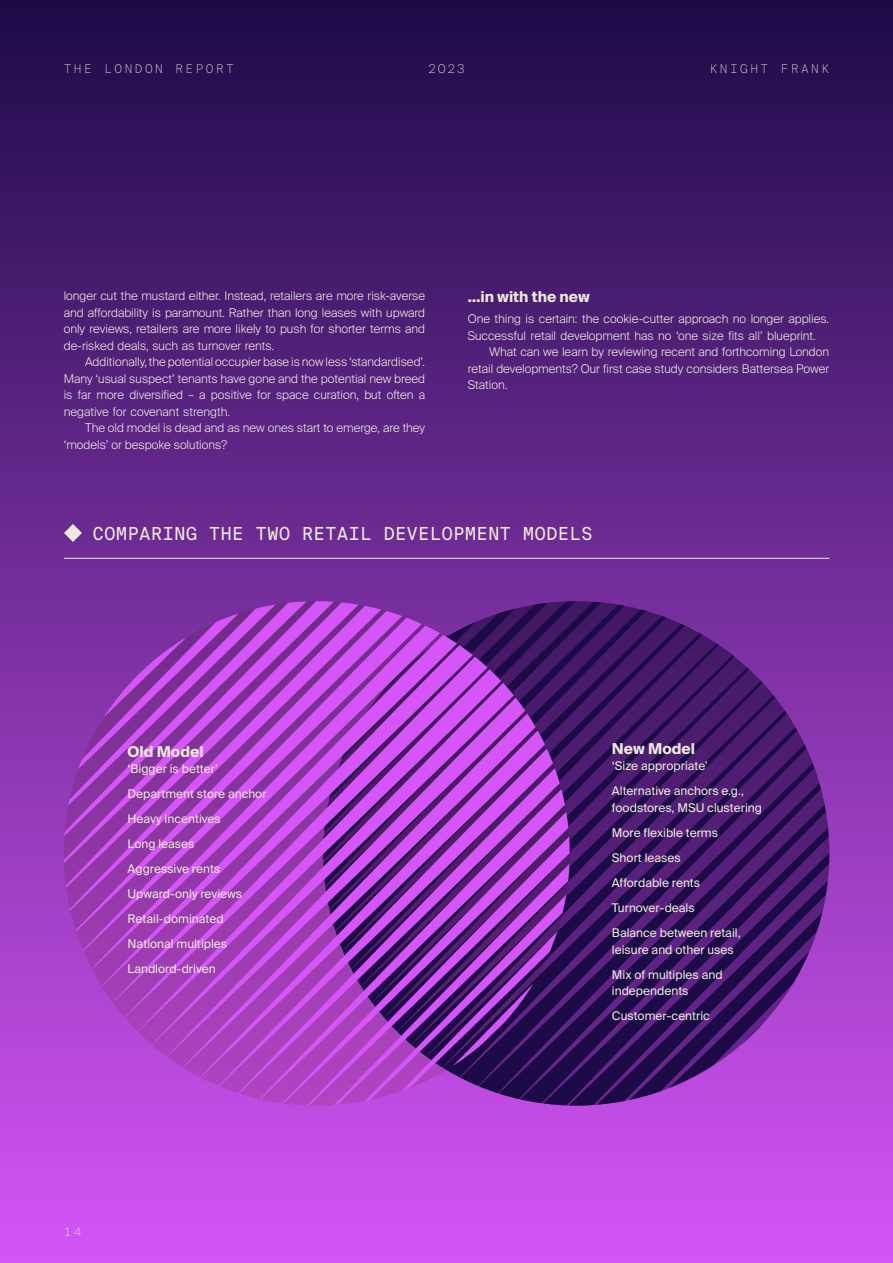
<style>
.page{position:relative;width:893px;height:1263px;background:#fff}
.page>*{position:absolute;margin:0;border:0;box-sizing:border-box;transform-origin:0 0}
.t1{font:18px "Suisse Intl Mono";color:#edeadc}
.Body_copy_cream{font:700 15px "Suisse Intl";color:#edeadc}
.Sub_head{font:700 15px "Suisse Intl";color:#edeadc}
.Body_copy{font:300 12px/16.5px "Suisse Intl";color:#edeadc;text-align:justify}
.Body_copy_cream-2{font:12px/16.5px "Suisse Intl";color:#edeadc}
.t2{font:100 12px "Suisse Intl Mono";letter-spacing:.2em;color:#edeadc}
.t3{font:100 12px "Suisse Intl";color:#edeadc}
</style>
<div class="page">
<div style="left:0;top:0;width:893px;height:1263px;background:linear-gradient(to bottom,#1c0b46,#d454f5)"></div>
<hr style="left:64px;top:558px;width:765px;height:1px;background:#edeadc">
<svg style="left:64px;top:524px;width:18px;height:18px"></svg>
<svg style="left:685px;top:681px;width:78px;height:63px;fill:#491b6c"></svg>
<svg style="left:359px;top:602px;width:242px;height:14px;fill:#762f9c"></svg>
<svg style="left:570px;top:828px;width:259px;height:277px"></svg>
<svg style="left:685px;top:763px;width:129px;height:20px;fill:#4f1d72"></svg>
<svg style="left:422px;top:624px;width:263px;height:159px;fill:#451968"></svg>
<svg style="left:560px;top:783px;width:261px;height:316px"></svg>
<svg style="left:282px;top:812px;width:286px;height:291px"></svg>
<svg style="left:259px;top:789px;width:306px;height:310px"></svg>
<svg style="left:238px;top:768px;width:322px;height:325px"></svg>
<svg style="left:219px;top:749px;width:334px;height:337px"></svg>
<svg style="left:200px;top:730px;width:345px;height:347px"></svg>
<svg style="left:183px;top:713px;width:353px;height:355px"></svg>
<svg style="left:167px;top:698px;width:358px;height:359px"></svg>
<svg style="left:152px;top:683px;width:362px;height:362px"></svg>
<svg style="left:138px;top:669px;width:363px;height:363px"></svg>
<svg style="left:125px;top:657px;width:363px;height:361px"></svg>
<svg style="left:112px;top:645px;width:361px;height:358px"></svg>
<svg style="left:102px;top:635px;width:355px;height:351px"></svg>
<svg style="left:92px;top:626px;width:348px;height:343px"></svg>
<svg style="left:83px;top:618px;width:339px;height:333px"></svg>
<svg style="left:76px;top:611px;width:326px;height:320px"></svg>
<svg style="left:70px;top:606px;width:311px;height:304px"></svg>
<svg style="left:66px;top:602px;width:293px;height:286px"></svg>
<svg style="left:64px;top:601px;width:270px;height:262px"></svg>
<svg style="left:64px;top:601px;width:243px;height:235px"></svg>
<svg style="left:68px;top:604px;width:208px;height:201px"></svg>
<p class="t2" style="left:64px;top:62px;width:172px">THE LONDON REPORT</p>
<p class="t3" style="left:429px;top:62px;width:37px">2023</p>
<p class="t2" style="left:710px;top:62px;width:121px">KNIGHT FRANK</p>
<p class="Body_copy" style="left:64px;top:288px;width:363px">longer cut the mustard either. Instead, retailers are more risk-averse and affordability is paramount. Rather than long leases with upward only reviews, retailers are more likely to push for shorter terms and de-risked deals, such as turnover rents.</p>
<p class="Body_copy" style="left:64px;top:354px;width:363px;text-indent:21px">Additionally, the potential occupier base is now less ‘standardised’.<br>Many ‘usual suspect’ tenants have gone and the potential new breed is far more diversified – a positive for space curation, but often a negative for covenant strength.</p>
<p class="Body_copy" style="left:64px;top:420px;width:363px;text-indent:21px">The old model is dead and as new ones start to emerge, are they ‘models’ or bespoke solutions?</p>
<p class="Sub_head" style="left:468px;top:288px;width:124px">…in with the new</p>
<p class="Body_copy" style="left:468px;top:311px;width:363px">One thing is certain: the cookie-cutter approach no longer applies.<br>Successful retail development has no ‘one size fits all’ blueprint.</p>
<p class="Body_copy" style="left:468px;top:344px;width:363px;text-indent:21px">What can we learn by reviewing recent and forthcoming London retail developments? Our first case study considers Battersea Power Station.</p>
<p class="t1" style="left:93px;top:523px;width:502px">COMPARING THE TWO RETAIL DEVELOPMENT MODELS</p>
<p class="Body_copy_cream" style="left:128px;top:743px;width:78px">Old Model</p>
<p class="Body_copy_cream-2" style="left:128px;top:761px;width:92px">‘Bigger is better’</p>
<p class="Body_copy_cream-2" style="left:128px;top:786px;width:141px">Department store anchor</p>
<p class="Body_copy_cream-2" style="left:128px;top:811px;width:95px">Heavy incentives</p>
<p class="Body_copy_cream-2" style="left:128px;top:836px;width:68px">Long leases</p>
<p class="Body_copy_cream-2" style="left:128px;top:861px;width:94px">Aggressive rents</p>
<p class="Body_copy_cream-2" style="left:128px;top:886px;width:116px">Upward-only reviews</p>
<p class="Body_copy_cream-2" style="left:128px;top:911px;width:98px">Retail-dominated</p>
<p class="Body_copy_cream-2" style="left:128px;top:936px;width:101px">National multiples</p>
<p class="Body_copy_cream-2" style="left:128px;top:961px;width:90px">Landlord-driven</p>
<p class="Body_copy_cream" style="left:612px;top:740px;width:85px">New Model</p>
<p class="Body_copy_cream-2" style="left:612px;top:758px;width:97px">‘Size appropriate’</p>
<p class="Body_copy_cream-2" style="left:612px;top:783px;width:151px">Alternative anchors e.g., foodstores, MSU clustering</p>
<p class="Body_copy_cream-2" style="left:612px;top:825px;width:108px">More flexible terms</p>
<p class="Body_copy_cream-2" style="left:612px;top:850px;width:70px">Short leases</p>
<p class="Body_copy_cream-2" style="left:612px;top:875px;width:90px">Affordable rents</p>
<p class="Body_copy_cream-2" style="left:612px;top:900px;width:84px">Turnover-deals</p>
<p class="Body_copy_cream-2" style="left:612px;top:925px;width:130px">Balance between retail, leisure and other uses</p>
<p class="Body_copy_cream-2" style="left:612px;top:966px;width:112px">Mix of multiples and independents</p>
<p class="Body_copy_cream-2" style="left:612px;top:1008px;width:99px">Customer-centric</p>
<p class="t2" style="left:64px;top:1225px;width:19px">14</p>
</div>
